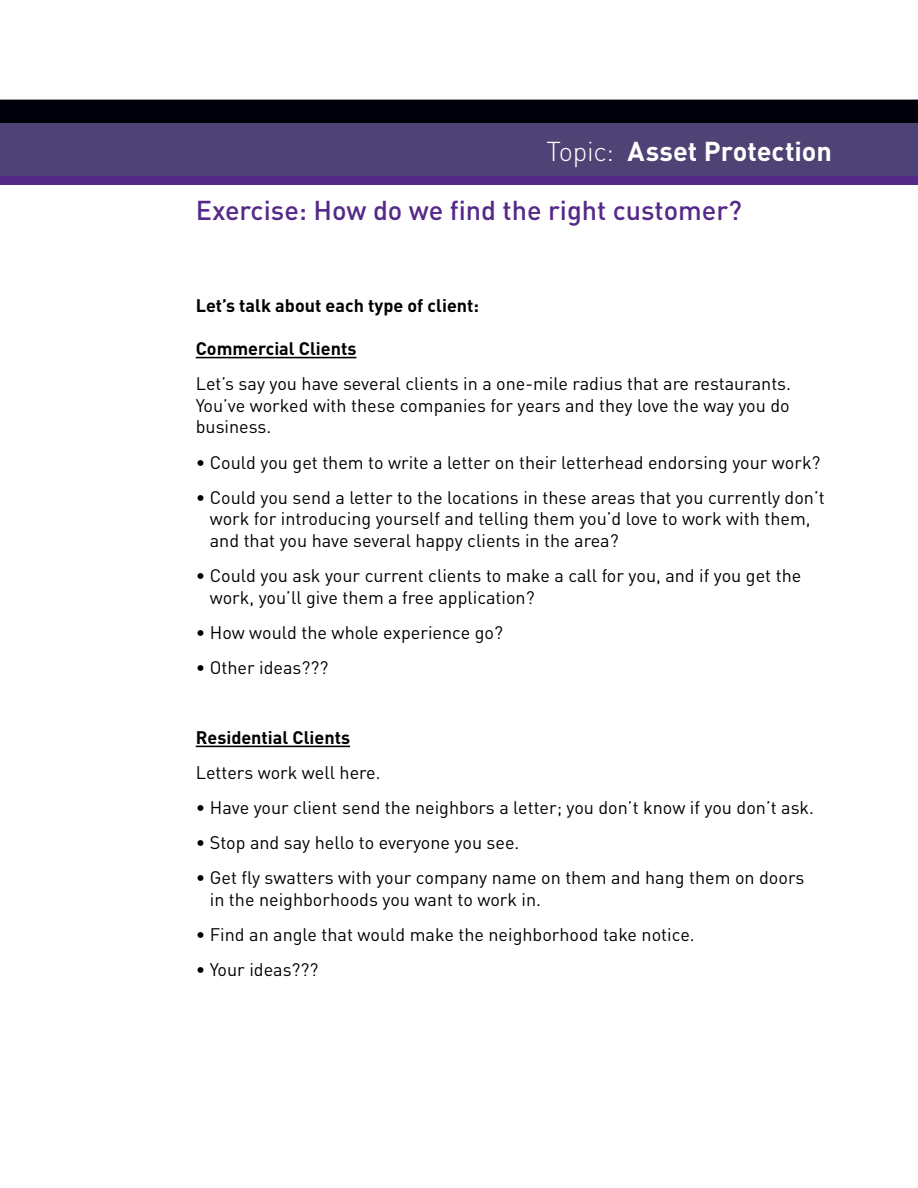
<style>
.page{position:relative;width:918px;height:1188px;background:#fff}
.page>*{position:absolute;margin:0;border:0;box-sizing:border-box;transform-origin:0 0}
.t1{font:500 27px "DIN";color:#552988}
.t2{font:700 27px "DIN";color:#fff}
.t3{font:18px/21.6px "DIN";color:#000}
.t4{font:700 18px "DIN";color:#000}
.s1{font-weight:300}
</style>
<div class="page">
<div style="left:0;top:100px;width:918px;height:24px;background:#00000a"></div>
<div style="left:0;top:124px;width:918px;height:58px;background:#4e4374"></div>
<div style="left:0;top:176px;width:918px;height:9px;background:#552988"></div>
<hr style="left:196px;top:357px;width:160px;height:1px;background:#000">
<hr style="left:196px;top:746px;width:154px;height:1px;background:#000">
<h1 class="t2" style="left:546px;top:134px;width:287px"><span class="s1">Topic:</span> Asset Protection</h1>
<h1 class="t1" style="left:196px;top:193px;width:548px">Exercise: How do we find the right customer?</h1>
<p class="t4" style="left:196px;top:294px;width:285px">Let’s talk about each type of client:</p>
<p class="t4" style="left:196px;top:337px;width:162px">Commercial Clients</p>
<p class="t3" style="left:196px;top:373px;width:597px;text-align:justify">Let’s say you have several clients in a one-mile radius that are restaurants.<br>You’ve worked with these companies for years and they love the way you do business.</p>
<p class="t3" style="left:196px;top:451px;width:626px">• Could you get them to write a letter on their letterhead endorsing your work?</p>
<p class="t3" style="left:210px;top:486px;width:616px;text-indent:-14px">• Could you send a letter to the locations in these areas that you currently don’t work for introducing yourself and telling them you’d love to work with them, and that you have several happy clients in the area?</p>
<p class="t3" style="left:210px;top:564px;width:593px;text-indent:-14px">• Could you ask your current clients to make a call for you, and if you get the work, you’ll give them a free application?</p>
<p class="t3" style="left:196px;top:621px;width:309px">• How would the whole experience go?</p>
<p class="t3" style="left:196px;top:656px;width:134px">• Other ideas???</p>
<p class="t4" style="left:196px;top:726px;width:156px">Residential Clients</p>
<p class="t3" style="left:196px;top:761px;width:186px">Letters work well here.</p>
<p class="t3" style="left:196px;top:797px;width:620px">• Have your client send the neighbors a letter; you don’t know if you don’t ask.</p>
<p class="t3" style="left:196px;top:832px;width:325px">• Stop and say hello to everyone you see.</p>
<p class="t3" style="left:210px;top:867px;width:596px;text-indent:-14px">• Get fly swatters with your company name on them and hang them on doors in the neighborhoods you want to work in.</p>
<p class="t3" style="left:196px;top:923px;width:501px">• Find an angle that would make the neighborhood take notice.</p>
<p class="t3" style="left:196px;top:959px;width:124px">• Your ideas???</p>
</div>
